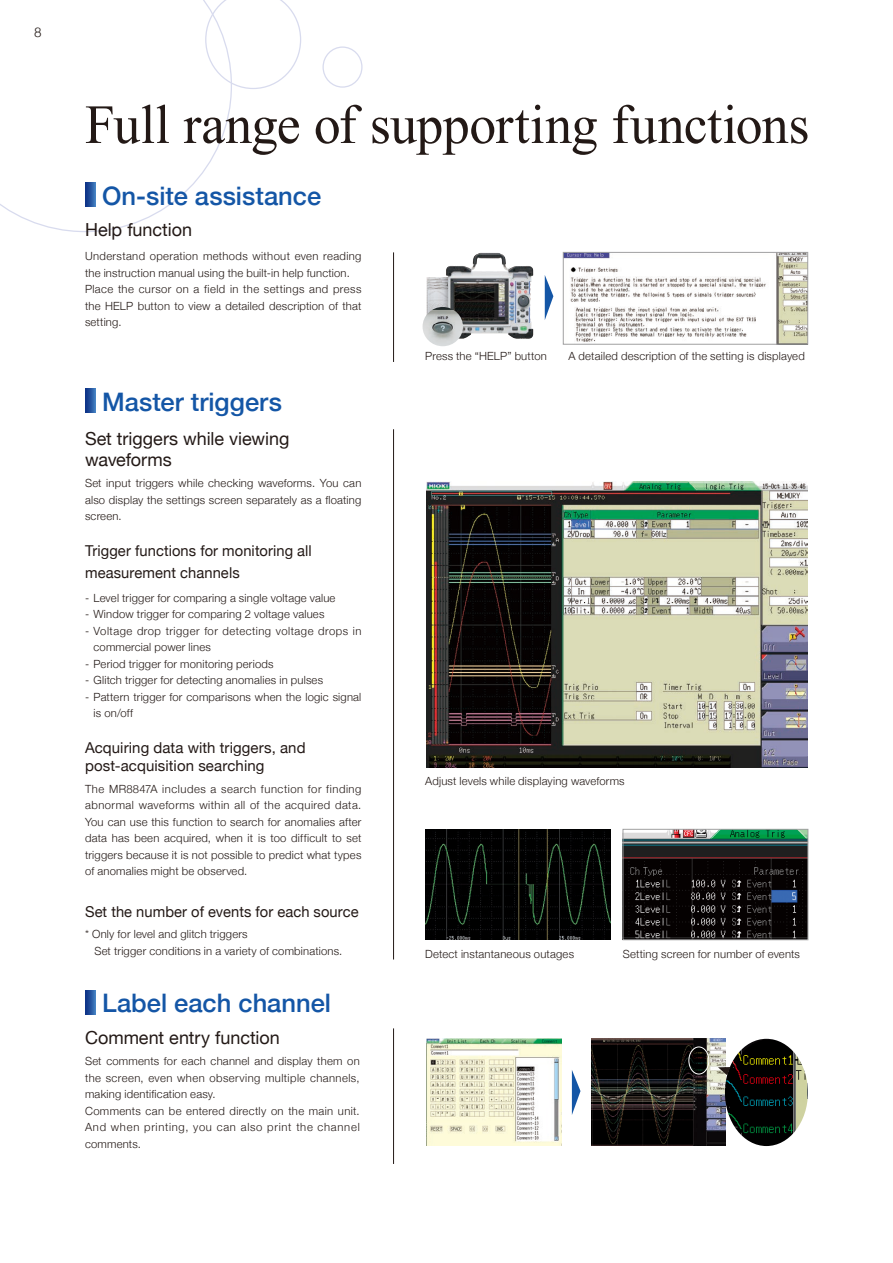
<style>
.page{position:relative;width:893px;height:1263px;background:#fff}
.page>*{position:absolute;margin:0;border:0;box-sizing:border-box;transform-origin:0 0}
.t1{font:55.2px "Times New Roman";letter-spacing:-.005em;color:#231916}
.t2{font:500 25.5px "Helvetica Neue";color:#1456a6}
.t3{font:18px/21px "Helvetica Neue";color:#231916}
.t4{font:15px/21px "Helvetica Neue";letter-spacing:.005em;color:#231916}
.t5{font:300 13.5px "Helvetica";color:#231916}
.t6{font:300 11.25px/16.5px "Helvetica Neue";letter-spacing:.02em;color:#231916}
.t7{font:300 11.25px/16.5px "Helvetica Neue";letter-spacing:.04em;color:#231916}
</style>
<div class="page">
<svg style="left:0;top:0;width:232px;height:232px"></svg>
<svg style="left:205px;top:0;width:96px;height:89px"></svg>
<div style="left:322px;top:46px;width:41px;height:42px;border:1px solid #d8dbee;border-radius:50%"></div>
<img style="left:426px;top:1039px;width:135px;height:107px">
<img style="left:591px;top:1039px;width:217px;height:107px">
<img style="left:426px;top:482px;width:381px;height:285px">
<hr style="left:393px;top:429px;width:1px;height:530px;background:#231916">
<hr style="left:393px;top:1028px;width:1px;height:136px;background:#231916">
<svg style="left:572px;top:1070px;width:8px;height:45px"></svg>
<img style="left:425px;top:829px;width:186px;height:111px">
<svg style="left:718px;top:1067px;width:12px;height:8px"></svg>
<div style="left:688px;top:1046px;width:21px;height:28px;border:1px solid #fff;border-radius:50%"></div>
<img style="left:625px;top:831px;width:181px;height:107px">
<div style="left:623px;top:829px;width:185px;height:111px;border:1px solid #a0a0a1"></div>
<img style="left:426px;top:253px;width:107px;height:86px">
<hr style="left:393px;top:252px;width:1px;height:110px;background:#231916">
<svg style="left:545px;top:275px;width:8px;height:45px"></svg>
<img style="left:423px;top:307px;width:40px;height:39px">
<img style="left:565px;top:254px;width:241px;height:88px">
<div style="left:563px;top:252px;width:245px;height:92px;border:1px solid #a0a0a1"></div>
<svg style="left:85px;top:183px;width:11px;height:24px"></svg>
<svg style="left:85px;top:990px;width:11px;height:24px"></svg>
<svg style="left:85px;top:389px;width:11px;height:24px"></svg>
<p class="t5" style="left:34px;top:21px;width:9px">8</p>
<h1 class="t1" style="left:85px;top:87px;width:726px">Full range of supporting functions</h1>
<h2 class="t2" style="left:102px;top:175px;width:221px">On-site assistance</h2>
<h3 class="t3" style="left:85px;top:220px;width:109px">Help function</h3>
<p class="t6" style="left:85px;top:247px;width:278px">Understand operation methods without even reading the instruction manual using the built-in help function.<br>Place the cursor on a field in the settings and press the HELP button to view a detailed description of that setting.</p>
<h2 class="t2" style="left:102px;top:381px;width:181px">Master triggers</h2>
<h3 class="t3" style="left:85px;top:429px;width:206px">Set triggers while viewing waveforms</h3>
<p class="t6" style="left:85px;top:474px;width:278px;text-align:justify">Set input triggers while checking waveforms. You can also display the settings screen separately as a floating screen.</p>
<h3 class="t4" style="left:85px;top:541px;width:228px">Trigger functions for monitoring all measurement channels</h3>
<p class="t6" style="left:85px;top:589px;width:252px">- Level trigger for comparing a single voltage value</p>
<p class="t6" style="left:85px;top:605px;width:241px">- Window trigger for comparing 2 voltage values</p>
<p class="t7" style="left:94px;top:622px;width:269px;text-indent:-9px">- Voltage drop trigger for detecting voltage drops in commercial power lines</p>
<p class="t6" style="left:85px;top:655px;width:190px">- Period trigger for monitoring periods</p>
<p class="t6" style="left:85px;top:671px;width:240px">- Glitch trigger for detecting anomalies in pulses</p>
<p class="t6" style="left:94px;top:688px;width:269px;text-indent:-9px">- Pattern trigger for comparisons when the logic signal is on/off</p>
<h3 class="t4" style="left:85px;top:740px;width:222px;line-height:18px">Acquiring data with triggers, and post-acquisition searching</h3>
<p class="t6" style="left:85px;top:779px;width:278px;text-align:justify">The MR8847A includes a search function for finding abnormal waveforms within all of the acquired data.<br>You can use this function to search for anomalies after data has been acquired, when it is too difficult to set triggers because it is not possible to predict what types of anomalies might be observed.</p>
<h3 class="t4" style="left:85px;top:902px;width:275px">Set the number of events for each source</h3>
<p class="t6" style="left:94px;top:925px;width:249px;text-indent:-9px">* Only for level and glitch triggers<br>Set trigger conditions in a variety of combinations.</p>
<h2 class="t2" style="left:102px;top:983px;width:231px">Label each channel</h2>
<h3 class="t3" style="left:85px;top:1028px;width:196px">Comment entry function</h3>
<p class="t6" style="left:85px;top:1052px;width:276px">Set comments for each channel and display them on the screen, even when observing multiple channels, making identification easy.<br>Comments can be entered directly on the main unit.<br>And when printing, you can also print the channel comments.</p>
<p class="t6" style="left:425px;top:346px;width:123px">Press the “HELP” button</p>
<p class="t6" style="left:568px;top:346px;width:238px">A detailed description of the setting is displayed</p>
<p class="t6" style="left:425px;top:772px;width:201px">Adjust levels while displaying waveforms</p>
<p class="t6" style="left:425px;top:945px;width:150px">Detect instantaneous outages</p>
<p class="t6" style="left:623px;top:945px;width:179px">Setting screen for number of events</p>
</div>
